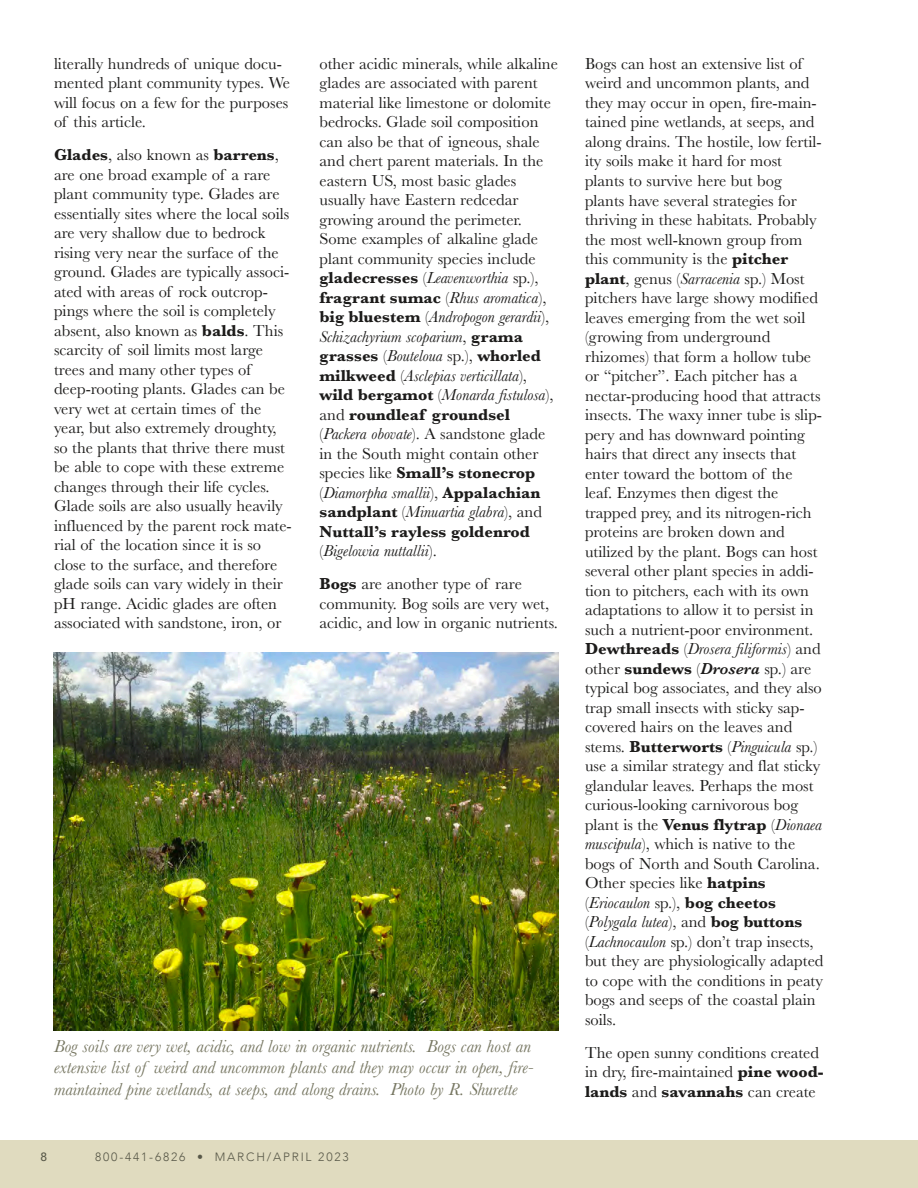
<style>
.page{position:relative;width:918px;height:1188px;background:#fff}
.page>*{position:absolute;margin:0;border:0;box-sizing:border-box;transform-origin:0 0}
.t1{font:italic 18px/21.6px "Baskerville";color:#767661}
.t2{font:16.5px/19.5px "Baskerville";color:#1c1b1a}
.t3{font:300 12px "Avenir";letter-spacing:.15em;color:#585848}
.t4{font:500 12px "Avenir";color:#585848}
.s1{font-weight:700}
.s2{font-style:italic}
.s3{font-weight:600;font-style:italic}
</style>
<div class="page">
<div style="left:0;top:1140px;width:918px;height:48px;background:#e0dbbf"></div>
<img style="left:54px;top:652px;width:504px;height:378px">
<p class="t2" style="left:54px;top:54px;width:238px">literally hundreds of unique docu&shy;mented plant community types. We will focus on a few for the purposes of this article.</p>
<p class="t2" style="left:54px;top:145px;width:239px"><span class="s1">Glades</span>, also known as <span class="s1">barrens</span>, are one broad example of a rare plant community type. Glades are essentially sites where the local soils are very shallow due to bedrock rising very near the surface of the ground. Glades are typically associ&shy;ated with areas of rock outcrop&shy;pings where the soil is completely absent, also known as <span class="s1">balds</span>. This scarcity of soil limits most large trees and many other types of deep-rooting plants. Glades can be very wet at certain times of the year, but also extremely droughty, so the plants that thrive there must be able to cope with these extreme changes through their life cycles.<br>Glade soils are also usually heavily influenced by the parent rock mate&shy;rial of the location since it is so close to the surface, and therefore glade soils can vary widely in their pH range. Acidic glades are often associated with sandstone, iron, or</p>
<p class="t2" style="left:320px;top:54px;width:240px">other acidic minerals, while alkaline glades are associated with parent material like limestone or dolomite bedrocks. Glade soil composition can also be that of igneous, shale and chert parent materials. In the eastern US, most basic glades usually have Eastern redcedar growing around the perimeter.<br>Some examples of alkaline glade plant community species include <span class="s1">gladecresses</span> (<span class="s2">Leavenworthia</span> sp.), <span class="s1">fragrant sumac</span> (<span class="s2">Rhus aromatica</span>), <span class="s1">big bluestem</span> (<span class="s2">Andropogon gerardii</span>), <span class="s2">Schizachyrium scoparium</span>, <span class="s1">grama grasses</span> (<span class="s2">Bouteloua</span> sp.), <span class="s1">whorled milkweed</span> (<span class="s2">Asclepias verticillata</span>), <span class="s1">wild bergamot</span> (<span class="s2">Monarda fistulosa</span>), and <span class="s1">roundleaf groundsel </span>(<span class="s2">Packera obovate</span>). A sandstone glade in the South might contain other species like <span class="s1">Small’s stonecrop </span>(<span class="s2">Diamorpha smallii</span>), <span class="s1">Appalachian sandplant</span> (<span class="s2">Minuartia glabra</span>), and <span class="s1">Nuttall’s rayless goldenrod </span>(<span class="s2">Bigelowia nuttallii</span>).</p>
<p class="t2" style="left:320px;top:575px;width:240px"><span class="s1">Bogs</span> are another type of rare community. Bog soils are very wet, acidic, and low in organic nutrients.</p>
<p class="t1" style="left:54px;top:1035px;width:481px">Bog soils are very wet, acidic, and low in organic nutrients. Bogs can host an extensive list of weird and uncommon plants and they may occur in open, fire&shy;maintained pine wetlands, at seeps, and along drains. Photo by R. Shurette</p>
<p class="t4" style="left:40px;top:1146px;width:8px">8</p>
<p class="t3" style="left:95px;top:1150px;width:255px">800-441-6826 • MARCH/APRIL 2023</p>
<p class="t2" style="left:585px;top:54px;width:240px">Bogs can host an extensive list of weird and uncommon plants, and they may occur in open, fire-main&shy;tained pine wetlands, at seeps, and along drains. The hostile, low fertil&shy;ity soils make it hard for most plants to survive here but bog plants have several strategies for thriving in these habitats. Probably the most well-known group from this community is the <span class="s1">pitcher plant</span>, genus (<span class="s2">Sarracenia</span> sp.) Most pitchers have large showy modified leaves emerging from the wet soil (growing from underground rhizomes) that form a hollow tube or “pitcher”. Each pitcher has a nectar-producing hood that attracts insects. The waxy inner tube is slip&shy;pery and has downward pointing hairs that direct any insects that enter toward the bottom of the leaf. Enzymes then digest the trapped prey, and its nitrogen-rich proteins are broken down and utilized by the plant. Bogs can host several other plant species in addi&shy;tion to pitchers, each with its own adaptations to allow it to persist in such a nutrient-poor environment.<br><span class="s1">Dewthreads</span> (<span class="s2">Drosera filiformis</span>) and other <span class="s1">sundews</span> (<span class="s3">Drosera</span> sp.) are typical bog associates, and they also trap small insects with sticky sap&shy;covered hairs on the leaves and stems. <span class="s1">Butterworts</span> (<span class="s2">Pinguicula</span> sp.) use a similar strategy and flat sticky glandular leaves. Perhaps the most curious-looking carnivorous bog plant is the <span class="s1">Venus flytrap</span> (<span class="s2">Dionaea muscipula</span>), which is native to the bogs of North and South Carolina.<br>Other species like <span class="s1">hatpins </span>(<span class="s2">Eriocaulon</span> sp.), <span class="s1">bog cheetos </span>(<span class="s2">Polygala lutea</span>), and <span class="s1">bog buttons </span>(<span class="s2">Lachnocaulon</span> sp.) don’t trap insects, but they are physiologically adapted to cope with the conditions in peaty bogs and seeps of the coastal plain soils.</p>
<p class="t2" style="left:585px;top:1043px;width:240px">The open sunny conditions created in dry, fire-maintained <span class="s1">pine wood&shy;lands</span> and <span class="s1">savannahs</span> can create</p>
</div>
